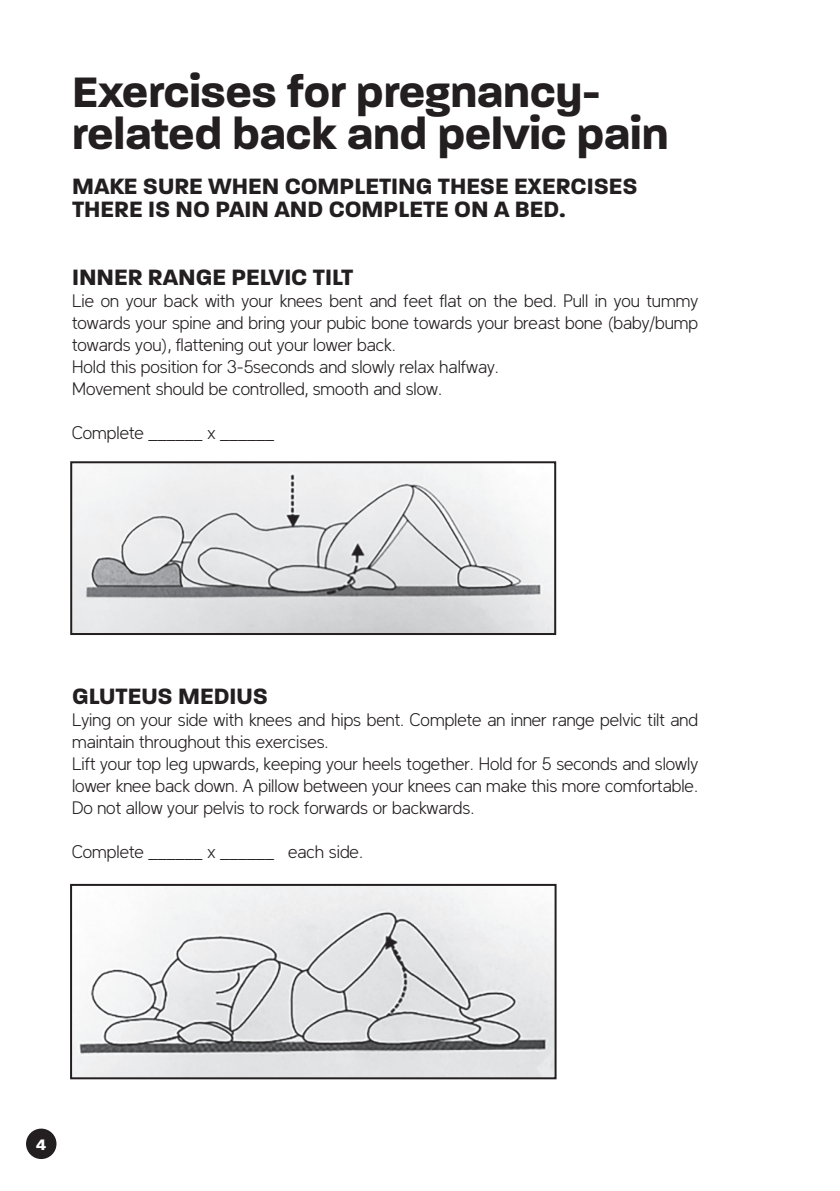
<style>
.page{position:relative;width:840px;height:1191px;background:#fff}
.page>*{position:absolute;margin:0;border:0;box-sizing:border-box;transform-origin:0 0}
.t1{font:700 46px/42.8px "Paralucent";color:#231f20}
.t2{font:700 24px/22.8px "Paralucent";color:#231f20}
.t3{font:300 18px/22px "Latinka";color:#231f20}
.t4{font:700 16.4px "Paralucent";color:#fff}
</style>
<div class="page">
<div style="left:26px;top:1128px;width:30px;height:31px;background:#231f20;border-radius:50%"></div>
<img style="left:73px;top:464px;width:480px;height:168px">
<div style="left:70px;top:461px;width:486px;height:174px;border:2px solid #231f20"></div>
<img style="left:73px;top:887px;width:480px;height:189px">
<div style="left:70px;top:884px;width:486px;height:195px;border:2px solid #231f20"></div>
<h1 class="t1" style="left:72px;top:70px;width:597px">Exercises for pregnancy&shy;related back and pelvic pain</h1>
<h2 class="t2" style="left:72px;top:175px;width:566px">MAKE SURE WHEN COMPLETING THESE EXERCISES<br>THERE IS NO PAIN AND COMPLETE ON A BED.</h2>
<h2 class="t2" style="left:72px;top:266px;width:282px">INNER RANGE PELVIC TILT</h2>
<p class="t3" style="left:72px;top:289px;width:627px">Lie on your back with your knees bent and feet flat on the bed. Pull in you tummy towards your spine and bring your pubic bone towards your breast bone (baby/bump towards you), flattening out your lower back.<br>Hold this position for 3-5seconds and slowly relax halfway.<br>Movement should be controlled, smooth and slow.</p>
<p class="t3" style="left:72px;top:421px;width:203px">Complete ______ x ______</p>
<h2 class="t2" style="left:72px;top:685px;width:197px">GLUTEUS MEDIUS</h2>
<p class="t3" style="left:72px;top:707px;width:627px">Lying on your side with knees and hips bent. Complete an inner range pelvic tilt and maintain throughout this exercises.<br>Lift your top leg upwards, keeping your heels together. Hold for 5 seconds and slowly lower knee back down. A pillow between your knees can make this more comfortable.<br>Do not allow your pelvis to rock forwards or backwards.</p>
<p class="t3" style="left:72px;top:839px;width:292px">Complete ______ x ______ each side.</p>
<p class="t4" style="left:36px;top:1134px;width:11px">4</p>
</div>
